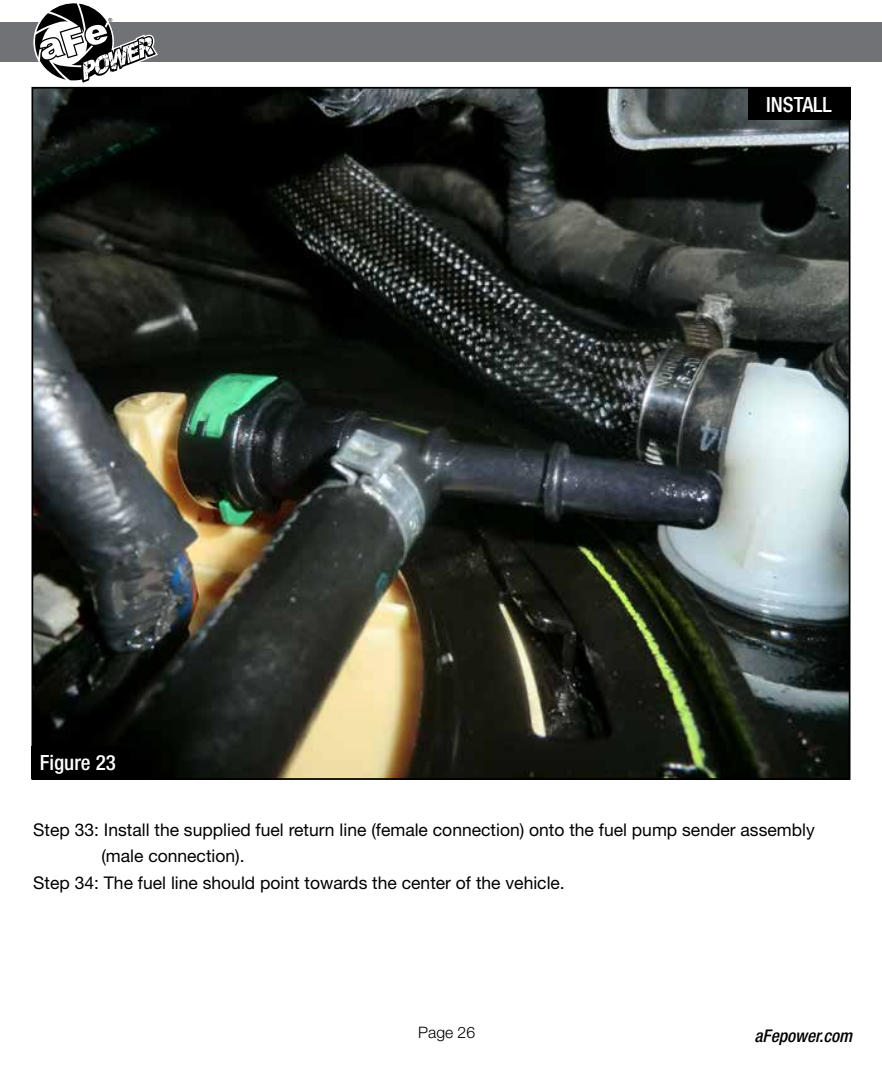
<style>
.page{position:relative;width:882px;height:1071px;background:#fff}
.page>*{position:absolute;margin:0;border:0;box-sizing:border-box;transform-origin:0 0}
.t1{font:500 condensed 21px "Helvetica Neue";color:#fff}
.t2{font:17.5px "Helvetica Neue";color:#000}
.t3{font:italic 500 condensed 17.5px "Helvetica Neue";color:#000}
.t4{font:300 15.75px "Helvetica Neue";color:#000}
</style>
<div class="page">
<img style="left:35px;top:90px;width:812px;height:687px">
<div style="left:32px;top:746px;width:89px;height:33px;background:#000"></div>
<div style="left:748px;top:87px;width:102px;height:33px;background:#000"></div>
<div style="left:0;top:23px;width:882px;height:39px;background:#717275"></div>
<svg style="left:34px;top:3px;width:124px;height:80px"></svg>
<p class="t1" style="left:40px;top:750px;width:77px">Figure 23</p>
<p class="t1" style="left:766px;top:92px;width:67px">INSTALL</p>
<p class="t2" style="left:33px;top:819px;width:783px">Step 33: Install the supplied fuel return line (female connection) onto the fuel pump sender assembly</p>
<p class="t2" style="left:101px;top:846px;width:145px">(male connection).</p>
<p class="t2" style="left:33px;top:872px;width:533px">Step 34: The fuel line should point towards the center of the vehicle.</p>
<p class="t4" style="left:418px;top:1023px;width:58px">Page 26</p>
<p class="t3" style="left:755px;top:1025px;width:99px">aFepower.com</p>
</div>
